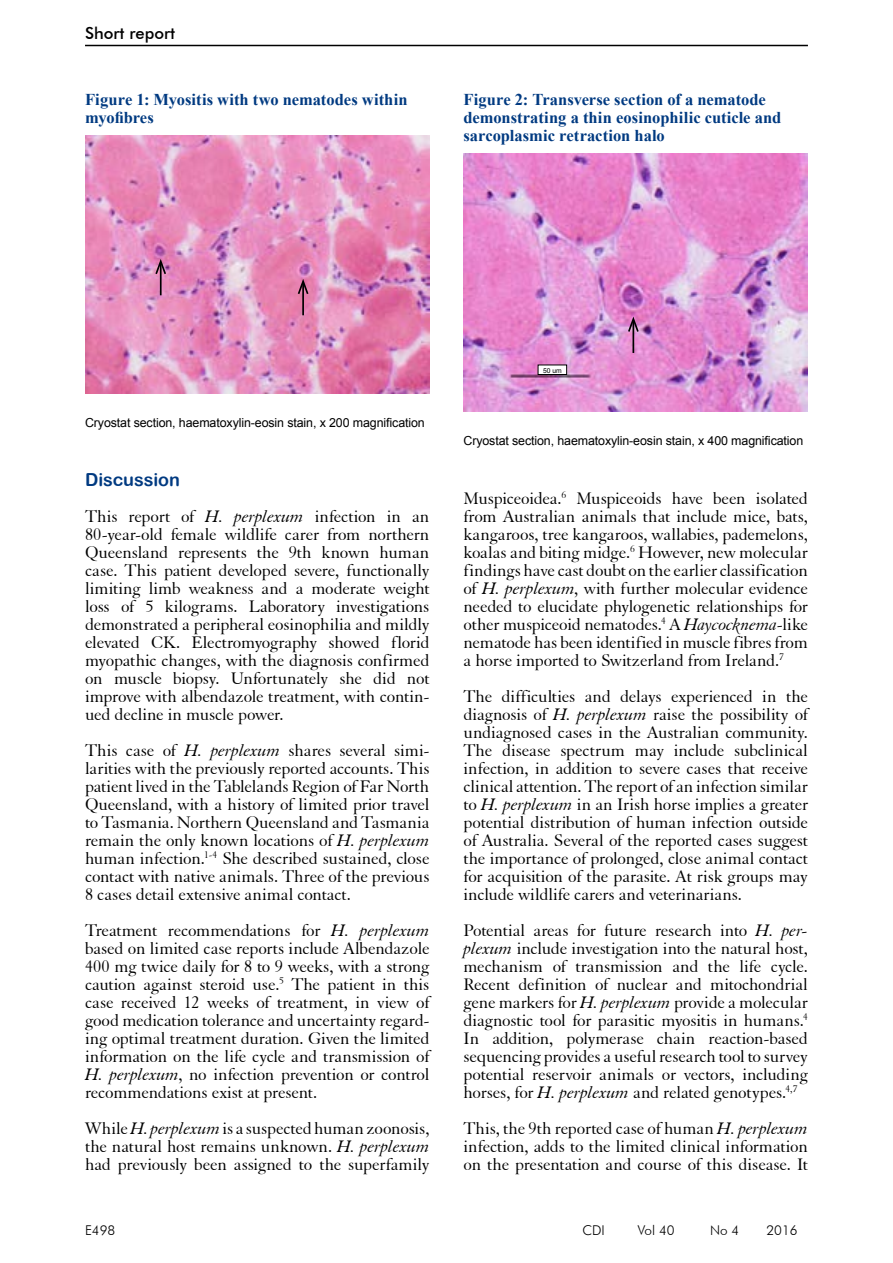
<style>
.page{position:relative;width:893px;height:1263px;background:#fff}
.page>*{position:absolute;margin:0;border:0;box-sizing:border-box;transform-origin:0 0}
.Body_Text{font:18px/18px "Elegant Garamond BT";letter-spacing:-.005em;color:#000;text-align:justify}
.Heading_1{font:18px "Arial Rounded MT Bold";letter-spacing:-.005em;color:#013a81}
.Table_head{font:700 16.5px/18px "Times New Roman";color:#013a81}
.t1{font:500 16.5px "Futura BT";color:#000}
.t2{font:300 13.5px "Futura BT";color:#000}
.footnote_-_left_alig{font:12.45px "Arial";letter-spacing:-.01em;color:#000}
.t3{font:6.75px "Arial";color:#000}
.s1{font-style:italic}
</style>
<div class="page">
<hr style="left:85px;top:45px;width:723px;height:1px;background:#000">
<img style="left:85px;top:135px;width:344px;height:259px">
<hr style="left:160px;top:264px;width:2px;height:31px;background:#000">
<svg style="left:155px;top:259px;width:11px;height:15px"></svg>
<hr style="left:302px;top:284px;width:2px;height:31px;background:#000">
<svg style="left:298px;top:279px;width:10px;height:15px"></svg>
<img style="left:463px;top:153px;width:345px;height:259px">
<hr style="left:632px;top:321px;width:2px;height:32px;background:#000">
<svg style="left:628px;top:316px;width:11px;height:16px"></svg>
<div style="left:538px;top:365px;width:29px;height:9px;background:#fff"></div>
<div style="left:538px;top:365px;width:29px;height:10px;border:1px solid #000"></div>
<p class="t1" style="left:85px;top:23px;width:92px">Short report</p>
<p class="Table_head" style="left:85px;top:90px;width:324px">Figure 1: Myositis with two nematodes within myofibres</p>
<p class="Table_head" style="left:463px;top:90px;width:319px">Figure 2: Transverse section of a nematode demonstrating a thin eosinophilic cuticle and sarcoplasmic retraction halo</p>
<p class="footnote_-_left_alig" style="left:85px;top:414px;width:341px">Cryostat section, haematoxylin-eosin stain, x 200 magnification</p>
<h2 class="Heading_1" style="left:85px;top:469px;width:96px">Discussion</h2>
<p class="Body_Text" style="left:85px;top:507px;width:346px">This report of <span class="s1">H. perplexum</span> infection in an 80-year-old female wildlife carer from northern Queensland represents the 9th known human case. This patient developed severe, functionally limiting limb weakness and a moderate weight loss of 5 kilograms. Laboratory investigations demonstrated a peripheral eosinophilia and mildly elevated CK. Electromyography showed florid myopathic changes, with the diagnosis confirmed on muscle biopsy. Unfortunately she did not improve with albendazole treatment, with contin&shy;ued decline in muscle power.</p>
<p class="Body_Text" style="left:85px;top:741px;width:346px">This case of <span class="s1">H. perplexum</span> shares several simi&shy;larities with the previously reported accounts. This patient lived in the Tablelands Region of Far North Queensland, with a history of limited prior travel to Tasmania. Northern Queensland and Tasmania remain the only known locations of <span class="s1">H. perplexum </span>human infection.<sup>1-4</sup> She described sustained, close contact with native animals. Three of the previous 8 cases detail extensive animal contact.</p>
<p class="Body_Text" style="left:85px;top:921px;width:346px">Treatment recommendations for <span class="s1">H. perplexum </span>based on limited case reports include Albendazole 400 mg twice daily for 8 to 9 weeks, with a strong caution against steroid use.<sup>5</sup> The patient in this case received 12 weeks of treatment, in view of good medication tolerance and uncertainty regard&shy;ing optimal treatment duration. Given the limited information on the life cycle and transmission of <span class="s1">H. perplexum</span>, no infection prevention or control recommendations exist at present.</p>
<p class="Body_Text" style="left:85px;top:1119px;width:346px">While <span class="s1">H. perplexum</span> is a suspected human zoonosis, the natural host remains unknown. <span class="s1">H. perplexum </span>had previously been assigned to the superfamily</p>
<p class="t3" style="left:543px;top:366px;width:20px">50 um</p>
<p class="footnote_-_left_alig" style="left:463px;top:432px;width:341px">Cryostat section, haematoxylin-eosin stain, x 400 magnification</p>
<p class="Body_Text" style="left:463px;top:489px;width:346px">Muspiceoidea.<sup>6</sup> Muspiceoids have been isolated from Australian animals that include mice, bats, kangaroos, tree kangaroos, wallabies, pademelons, koalas and biting midge.<sup>6</sup> However, new molecular findings have cast doubt on the earlier classification of <span class="s1">H. perplexum</span>, with further molecular evidence needed to elucidate phylogenetic relationships for other muspiceoid nematodes.<sup>4</sup> A <span class="s1">Haycocknema</span>-like nematode has been identified in muscle fibres from a horse imported to Switzerland from Ireland.<sup>7</sup></p>
<p class="Body_Text" style="left:463px;top:687px;width:346px">The difficulties and delays experienced in the diagnosis of <span class="s1">H. perplexum</span> raise the possibility of undiagnosed cases in the Australian community.<br>The disease spectrum may include subclinical infection, in addition to severe cases that receive clinical attention. The report of an infection similar to <span class="s1">H. perplexum</span> in an Irish horse implies a greater potential distribution of human infection outside of Australia. Several of the reported cases suggest the importance of prolonged, close animal contact for acquisition of the parasite. At risk groups may include wildlife carers and veterinarians.</p>
<p class="Body_Text" style="left:463px;top:921px;width:346px">Potential areas for future research into <span class="s1">H. per&shy;plexum</span> include investigation into the natural host, mechanism of transmission and the life cycle.<br>Recent definition of nuclear and mitochondrial gene markers for <span class="s1">H. perplexum</span> provide a molecular diagnostic tool for parasitic myositis in humans.<sup>4<br></sup>In addition, polymerase chain reaction-based sequencing provides a useful research tool to survey potential reservoir animals or vectors, including horses, for <span class="s1">H. perplexum</span> and related genotypes.<sup>4,7</sup></p>
<p class="Body_Text" style="left:463px;top:1119px;width:346px">This, the 9th reported case of human <span class="s1">H. perplexum </span>infection, adds to the limited clinical information on the presentation and course of this disease. It</p>
<p class="t2" style="left:85px;top:1222px;width:32px">E498</p>
<p class="t2" style="left:583px;top:1222px;width:24px">CDI</p>
<p class="t2" style="left:638px;top:1222px;width:38px">Vol 40</p>
<p class="t2" style="left:710px;top:1222px;width:31px">No 4</p>
<p class="t2" style="left:766px;top:1222px;width:33px">2016</p>
</div>
